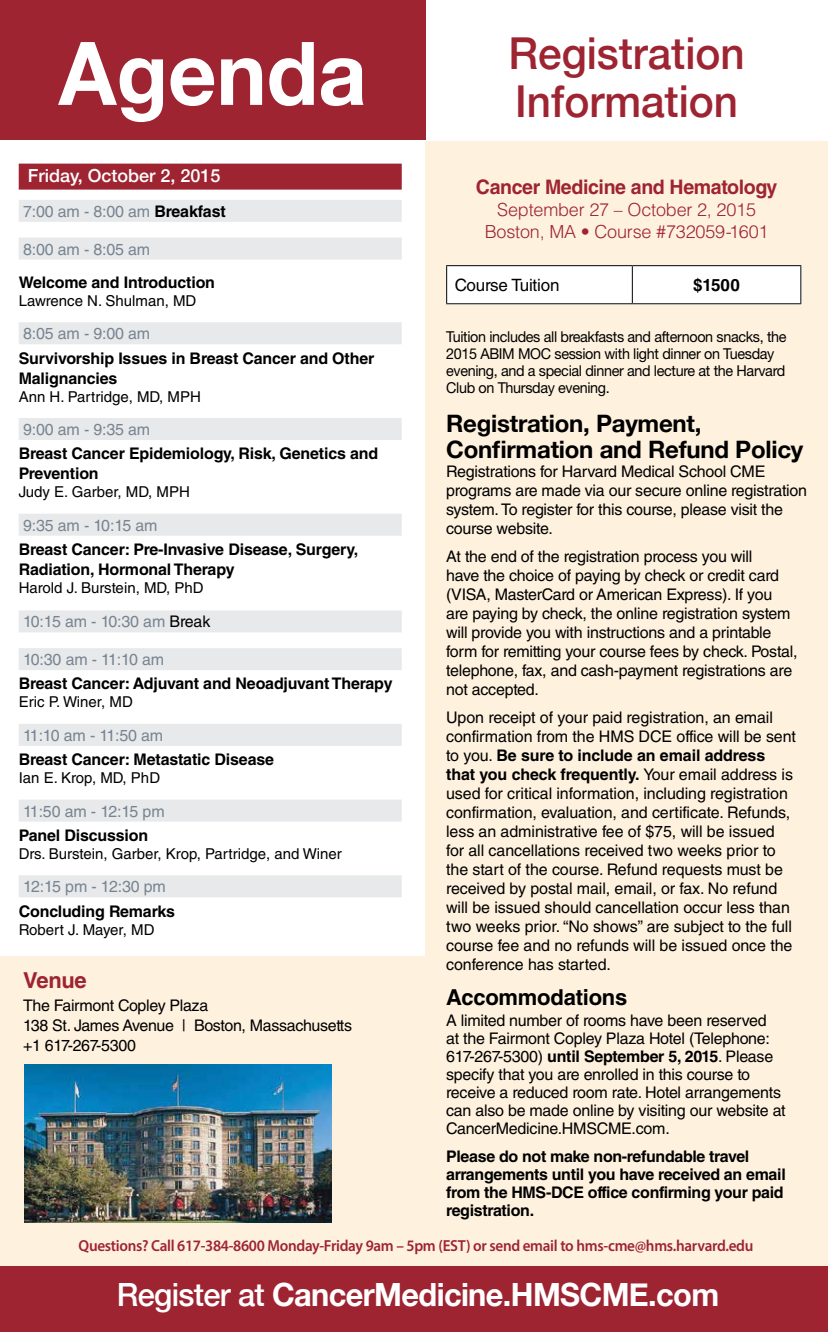
<style>
.page{position:relative;width:828px;height:1332px;background:#fff}
.page>*{position:absolute;margin:0;border:0;box-sizing:border-box;transform-origin:0 0}
.t1{font:700 88px "Helvetica Neue";color:#fff;scale:.96 1}
.t2{font:500 44px/48px "Helvetica Neue";color:#9e2432;scale:.96 1}
.t3{font:700 32px "Helvetica Neue";letter-spacing:-.02em;color:#fff;scale:.96 1}
.t4{font:700 24px/26px "Helvetica Neue";letter-spacing:-.01em;color:#000}
.t5{font:700 22px "Helvetica LT Std";letter-spacing:-.01em;color:#000}
.t6{font:700 22px "Helvetica LT Std";letter-spacing:-.015em;color:#9e2432}
.t7{font:700 20px "Helvetica LT Std";letter-spacing:-.02em;color:#9e2432}
.t8{font:300 18px/22px "Helvetica LT Std";letter-spacing:-.01em;color:#9e2432;text-align:center}
.t9{font:500 18px "Helvetica Neue";color:#fff}
.t10{font:17px "Helvetica LT Std";letter-spacing:-.01em;color:#000}
.t11{font:700 17px "Helvetica LT Std";color:#000}
.t12{font:16px/19px "Helvetica LT Std";letter-spacing:-.015em;color:#000}
.t13{font:700 16px/20px "Helvetica LT Std";letter-spacing:-.01em;color:#000}
.t14{font:16px "Helvetica LT Std";letter-spacing:-.01em;color:#778592}
.t15{font:600 16px "Myriad Pro";letter-spacing:-.02em;color:#9e2432;scale:.95 1}
.t16{font:16px "Helvetica LT Std";letter-spacing:-.04em;color:#778592}
.t17{font:16px "Helvetica LT Std";letter-spacing:-.03em;color:#778592}
.t18{font:15px "Helvetica LT Std";color:#000}
.t19{font:15px/17px "Helvetica Neue LT Std";letter-spacing:-.025em;color:#000;scale:.96 1}
.s1{font-weight:700;color:#000}
.s2{color:#000}
.s3{font-weight:700}
.s4{font-weight:500}
</style>
<div class="page">
<div style="left:0;top:957px;width:452px;height:375px;background:#fef1de"></div>
<div style="left:425px;top:0;width:403px;height:1332px;background:#fef1de"></div>
<div style="left:425px;top:0;width:403px;height:140px;background:#fff"></div>
<div style="left:447px;top:266px;width:353px;height:37px;background:#fff"></div>
<hr style="left:446px;top:265px;width:186px;height:1px;background:#000">
<hr style="left:446px;top:266px;width:1px;height:37px;background:#000">
<hr style="left:632px;top:265px;width:169px;height:1px;background:#000">
<hr style="left:632px;top:266px;width:1px;height:37px;background:#000">
<hr style="left:800px;top:266px;width:1px;height:37px;background:#000">
<hr style="left:446px;top:303px;width:186px;height:1px;background:#000">
<hr style="left:632px;top:303px;width:169px;height:1px;background:#000">
<img style="left:25px;top:1065px;width:306px;height:157px">
<div style="left:19px;top:164px;width:383px;height:26px;background:#9e2432"></div>
<div style="left:19px;top:200px;width:383px;height:22px;background:#e8e9ea"></div>
<div style="left:19px;top:238px;width:383px;height:22px;background:#e8e9ea"></div>
<div style="left:19px;top:322px;width:383px;height:22px;background:#e8e9ea"></div>
<div style="left:19px;top:418px;width:383px;height:22px;background:#e8e9ea"></div>
<div style="left:19px;top:514px;width:383px;height:22px;background:#e8e9ea"></div>
<div style="left:19px;top:610px;width:383px;height:22px;background:#e8e9ea"></div>
<div style="left:19px;top:648px;width:383px;height:22px;background:#e8e9ea"></div>
<div style="left:19px;top:724px;width:383px;height:22px;background:#e8e9ea"></div>
<div style="left:19px;top:800px;width:383px;height:22px;background:#e8e9ea"></div>
<div style="left:19px;top:875px;width:383px;height:22px;background:#e8e9ea"></div>
<div style="left:0;top:1266px;width:828px;height:66px;background:#9e2432"></div>
<div style="left:0;top:0;width:425px;height:139px;background:#9e2432"></div>
<h1 class="t1" style="left:59px;top:4px;width:323px">Agenda</h1>
<p class="t9" style="left:28px;top:162px;width:194px">Friday, October 2, 2015</p>
<p class="t14" style="left:23px;top:202px;width:204px">7:00 am - 8:00 am <span class="s1">Breakfast</span></p>
<p class="t14" style="left:23px;top:240px;width:129px">8:00 am - 8:05 am</p>
<p class="t13" style="left:19px;top:272px;width:198px">Welcome and Introduction</p>
<p class="t18" style="left:19px;top:292px;width:179px">Lawrence N. Shulman, MD</p>
<p class="t14" style="left:23px;top:324px;width:129px">8:05 am - 9:00 am</p>
<p class="t13" style="left:19px;top:348px;width:357px">Survivorship Issues in Breast Cancer and Other<br>Malignancies</p>
<p class="t18" style="left:19px;top:388px;width:184px">Ann H. Partridge, MD, MPH</p>
<p class="t14" style="left:23px;top:420px;width:129px">9:00 am - 9:35 am</p>
<p class="t13" style="left:19px;top:443px;width:361px">Breast Cancer Epidemiology, Risk, Genetics and<br>Prevention</p>
<p class="t18" style="left:19px;top:483px;width:173px">Judy E. Garber, MD, MPH</p>
<p class="t14" style="left:23px;top:516px;width:136px">9:35 am - 10:15 am</p>
<p class="t13" style="left:19px;top:539px;width:341px">Breast Cancer: Pre-Invasive Disease, Surgery,<br>Radiation, Hormonal Therapy</p>
<p class="t18" style="left:19px;top:579px;width:187px">Harold J. Burstein, MD, PhD</p>
<p class="t14" style="left:23px;top:613px;width:189px">10:15 am - 10:30 am <span class="s2">Break</span></p>
<p class="t16" style="left:23px;top:650px;width:143px">10:30 am - 11:10 am</p>
<p class="t13" style="left:19px;top:674px;width:375px">Breast Cancer: Adjuvant and Neoadjuvant Therapy</p>
<p class="t18" style="left:19px;top:693px;width:116px">Eric P. Winer, MD</p>
<p class="t16" style="left:23px;top:726px;width:142px">11:10 am - 11:50 am</p>
<p class="t13" style="left:19px;top:749px;width:257px">Breast Cancer: Metastatic Disease</p>
<p class="t18" style="left:19px;top:769px;width:143px">Ian E. Krop, MD, PhD</p>
<p class="t17" style="left:23px;top:802px;width:143px">11:50 am - 12:15 pm</p>
<p class="t13" style="left:19px;top:825px;width:131px">Panel Discussion</p>
<p class="t18" style="left:19px;top:845px;width:325px">Drs. Burstein, Garber, Krop, Partridge, and Winer</p>
<p class="t17" style="left:23px;top:877px;width:144px">12:15 pm - 12:30 pm</p>
<p class="t13" style="left:19px;top:901px;width:158px">Concluding Remarks</p>
<p class="t18" style="left:19px;top:921px;width:137px">Robert J. Mayer, MD</p>
<h3 class="t6" style="left:23px;top:967px;width:65px">Venue</h3>
<p class="t12" style="left:23px;top:996px;width:331px;line-height:20px">The Fairmont Copley Plaza<br>138 St. James Avenue | Boston, Massachusetts +1 617-267-5300</p>
<h2 class="t2" style="left:509px;top:27px;width:248px">Registration<br>Information</h2>
<p class="t7" style="left:476px;top:175px;width:303px">Cancer Medicine and Hematology</p>
<p class="t8" style="left:485px;top:199px;width:285px">September 27 – October 2, 2015<br>Boston, MA • Course #732059-1601</p>
<p class="t10" style="left:455px;top:275px;width:106px">Course Tuition</p>
<p class="t11" style="left:693px;top:274px;width:48px">$1500</p>
<p class="t19" style="left:446px;top:328px;width:356px">Tuition includes all breakfasts and afternoon snacks, the 2015 ABIM MOC session with light dinner on Tuesday evening, and a special dinner and lecture at the Harvard Club on Thursday evening.</p>
<h3 class="t4" style="left:446px;top:411px;width:359px">Registration, Payment,<br>Confirmation and Refund Policy</h3>
<p class="t12" style="left:446px;top:462px;width:363px">Registrations for Harvard Medical School CME programs are made via our secure online registration system. To register for this course, please visit the course website.</p>
<p class="t12" style="left:446px;top:547px;width:353px">At the end of the registration process you will<br>have the choice of paying by check or credit card (VISA, MasterCard or American Express). If you are paying by check, the online registration system will provide you with instructions and a printable form for remitting your course fees by check. Postal, telephone, fax, and cash-payment registrations are not accepted.</p>
<p class="t12" style="left:446px;top:708px;width:351px">Upon receipt of your paid registration, an email confirmation from the HMS DCE office will be sent to you. <span class="s3">Be sure to include an email address that you check frequently.</span> Your email address is used for critical information, including registration confirmation, evaluation, and certificate. Refunds, less an administrative fee of $75, will be issued for all cancellations received two weeks prior to the start of the course. Refund requests must be received by postal mail, email, or fax. No refund will be issued should cancellation occur less than two weeks prior. “No shows” are subject to the full course fee and no refunds will be issued once the conference has started.</p>
<h3 class="t5" style="left:446px;top:984px;width:183px">Accommodations</h3>
<p class="t12" style="left:446px;top:1011px;width:341px;line-height:18px">A limited number of rooms have been reserved<br>at the Fairmont Copley Plaza Hotel (Telephone:<br>617-267-5300) <span class="s3">until September 5, 2015</span>. Please specify that you are enrolled in this course to receive a reduced room rate. Hotel arrangements can also be made online by visiting our website at CancerMedicine.HMSCME.com.</p>
<p class="t13" style="left:446px;top:1147px;width:341px;line-height:18px">Please do not make non-refundable travel arrangements until you have received an email from the HMS-DCE office confirming your paid registration.</p>
<p class="t15" style="left:79px;top:1235px;width:712px">Questions? Call 617-384-8600 Monday-Friday 9am – 5pm (EST) or send email to hms-cme@hms.harvard.edu</p>
<h3 class="t3" style="left:117px;top:1270px;width:629px"><span class="s4">Register at</span> CancerMedicine.HMSCME.com</h3>
</div>
